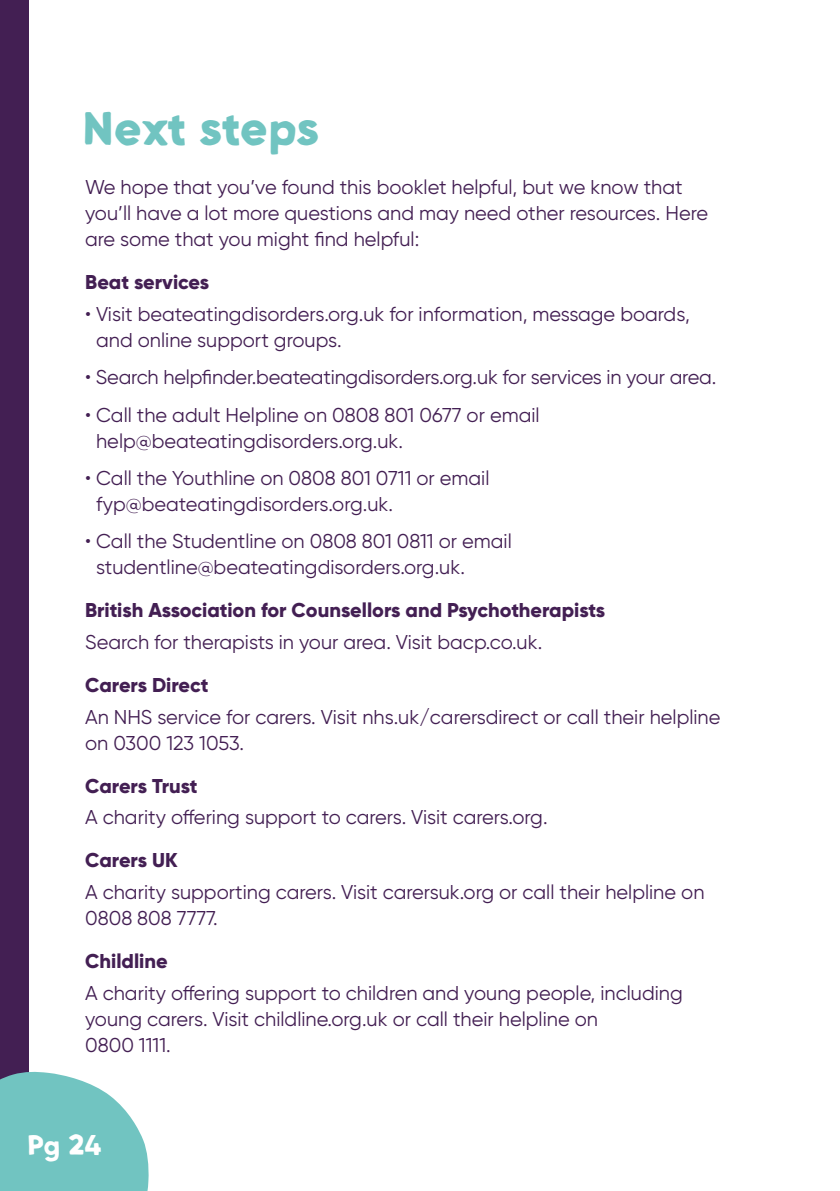
<style>
.page{position:relative;width:840px;height:1191px;background:#fff}
.page>*{position:absolute;margin:0;border:0;box-sizing:border-box;transform-origin:0 0}
.t1{font:40px "Beat Display";color:#71c4c1}
.t2{font:24px "Beat Display";color:#fff}
.t3{font:20px/26px "Gilroy";color:#431f53}
.t4{font:800 20px "Gilroy";color:#431f53}
</style>
<div class="page">
<div style="left:0;top:0;width:28px;height:1191px;background:#431f53"></div>
<svg style="left:0;top:1071px;width:149px;height:120px"></svg>
<h1 class="t1" style="left:85px;top:96px;width:236px">Next steps</h1>
<p class="t3" style="left:85px;top:174px;width:624px">We hope that you’ve found this booklet helpful, but we know that you’ll have a lot more questions and may need other resources. Here are some that you might find helpful:</p>
<p class="t4" style="left:85px;top:269px;width:125px">Beat services</p>
<p class="t3" style="left:96px;top:301px;width:595px;text-indent:-11px">• Visit beateatingdisorders.org.uk for information, message boards, and online support groups.</p>
<p class="t3" style="left:85px;top:364px;width:632px">• Search helpfinder.beateatingdisorders.org.uk for services in your area.</p>
<p class="t3" style="left:96px;top:401px;width:445px;text-indent:-11px">• Call the adult Helpline on 0808 801 0677 or email help@beateatingdisorders.org.uk.</p>
<p class="t3" style="left:96px;top:465px;width:394px;text-indent:-11px">• Call the Youthline on 0808 801 0711 or email fyp@beateatingdisorders.org.uk.</p>
<p class="t3" style="left:96px;top:528px;width:417px;text-indent:-11px">• Call the Studentline on 0808 801 0811 or email studentline@beateatingdisorders.org.uk.</p>
<p class="t4" style="left:85px;top:597px;width:521px">British Association for Counsellors and Psychotherapists</p>
<p class="t3" style="left:85px;top:629px;width:458px">Search for therapists in your area. Visit bacp.co.uk.</p>
<p class="t4" style="left:85px;top:672px;width:125px">Carers Direct</p>
<p class="t3" style="left:85px;top:703px;width:636px">An NHS service for carers. Visit nhs.uk/carersdirect or call their helpline on 0300 123 1053.</p>
<p class="t4" style="left:85px;top:773px;width:114px">Carers Trust</p>
<p class="t3" style="left:85px;top:804px;width:463px">A charity offering support to carers. Visit carers.org.</p>
<p class="t4" style="left:85px;top:847px;width:94px">Carers UK</p>
<p class="t3" style="left:85px;top:879px;width:620px">A charity supporting carers. Visit carersuk.org or call their helpline on<br>0808 808 7777.</p>
<p class="t4" style="left:85px;top:948px;width:84px">Childline</p>
<p class="t3" style="left:85px;top:979px;width:598px">A charity offering support to children and young people, including young carers. Visit childline.org.uk or call their helpline on<br>0800 1111.</p>
<p class="t2" style="left:29px;top:1125px;width:76px">Pg 24</p>
</div>
